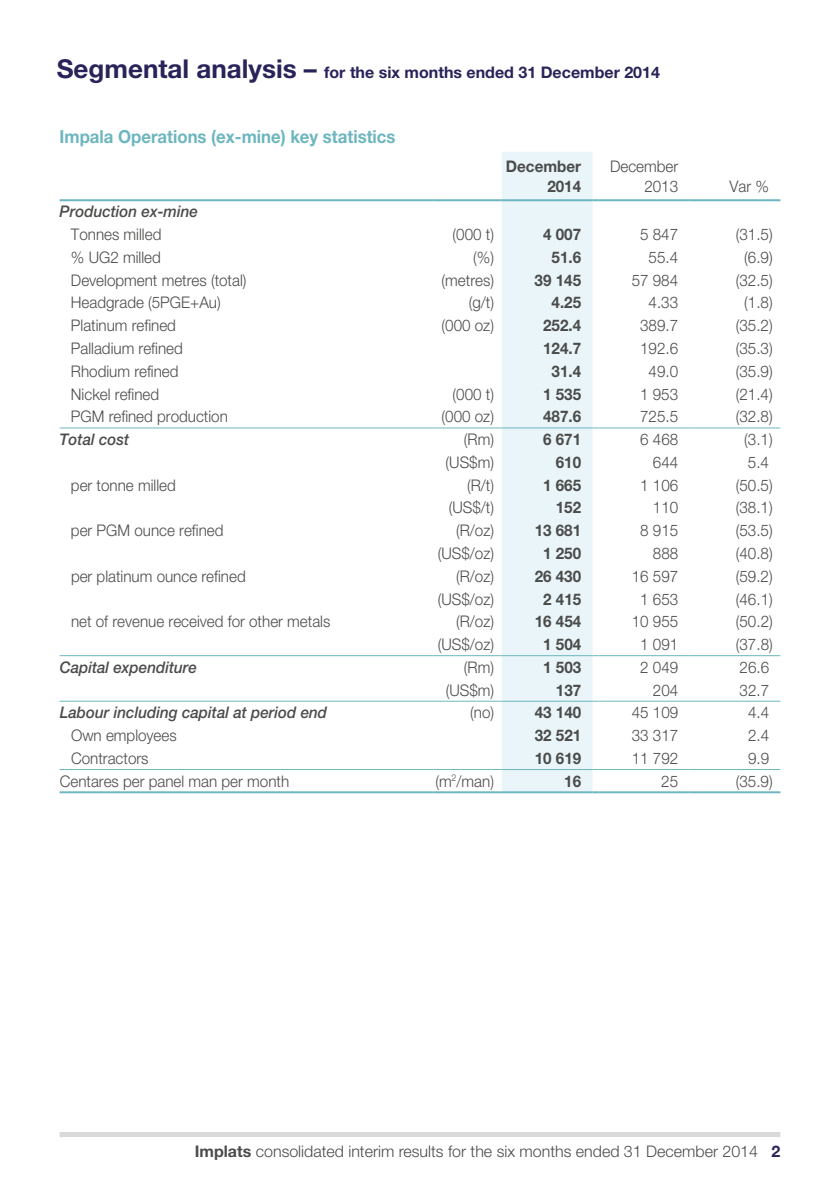
<style>
.page{position:relative;width:840px;height:1191px;background:#fff}
.page>*{position:absolute;margin:0;border:0;box-sizing:border-box;transform-origin:0 0}
.t1{font:700 18px "Helvetica Neue LT Std";color:#6db6bf;scale:.93 1}
.t2{font:300 16px/20px "Helvetica Neue LT Std";color:#4b4b4a;text-align:right;scale:.95 1}
.t3{font:700 16px/20px "Helvetica Neue LT Std";color:#4b4b4a;text-align:right;scale:.95 1}
.t4{font:italic 500 16px "Helvetica Neue LT Std";color:#4b4b4a;scale:.95 1}
.t5{font:300 16px "Helvetica Neue LT Std";color:#4b4b4a}
.t6{font:700 16px "Helvetica Neue LT Std";color:#282359}
.s1{font-size:26px}
.s2{font-weight:700}
.s3{font-weight:700;color:#282359}
</style>
<div class="page">
<div style="left:60px;top:1132px;width:720px;height:5px;background:#dadada"></div>
<svg style="left:501px;top:152px;width:91px;height:639px;fill:#e9f5f8"></svg>
<hr style="left:60px;top:199px;width:373px;height:2px;background:#6db6bf">
<hr style="left:433px;top:199px;width:68px;height:2px;background:#6db6bf">
<hr style="left:501px;top:199px;width:91px;height:2px;background:#6db6bf">
<svg style="left:592px;top:199px;width:6px;height:2px"></svg>
<hr style="left:598px;top:199px;width:91px;height:2px;background:#6db6bf">
<hr style="left:689px;top:199px;width:91px;height:2px;background:#6db6bf">
<hr style="left:60px;top:791px;width:373px;height:2px;background:#6db6bf">
<hr style="left:433px;top:791px;width:68px;height:2px;background:#6db6bf">
<hr style="left:501px;top:791px;width:91px;height:2px;background:#6db6bf">
<svg style="left:592px;top:791px;width:6px;height:2px"></svg>
<hr style="left:598px;top:791px;width:91px;height:2px;background:#6db6bf">
<hr style="left:689px;top:791px;width:91px;height:2px;background:#6db6bf">
<hr style="left:60px;top:769px;width:373px;height:1px;background:#6db6bf">
<hr style="left:433px;top:769px;width:68px;height:1px;background:#6db6bf">
<hr style="left:501px;top:769px;width:91px;height:1px;background:#6db6bf">
<hr style="left:598px;top:769px;width:91px;height:1px;background:#6db6bf">
<hr style="left:689px;top:769px;width:91px;height:1px;background:#6db6bf">
<hr style="left:60px;top:655px;width:373px;height:1px;background:#6db6bf">
<hr style="left:433px;top:655px;width:68px;height:1px;background:#6db6bf">
<hr style="left:501px;top:655px;width:91px;height:1px;background:#6db6bf">
<hr style="left:598px;top:655px;width:91px;height:1px;background:#6db6bf">
<hr style="left:689px;top:655px;width:91px;height:1px;background:#6db6bf">
<hr style="left:60px;top:700px;width:373px;height:1px;background:#6db6bf">
<hr style="left:433px;top:700px;width:68px;height:1px;background:#6db6bf">
<hr style="left:501px;top:700px;width:91px;height:1px;background:#6db6bf">
<hr style="left:598px;top:700px;width:91px;height:1px;background:#6db6bf">
<hr style="left:689px;top:700px;width:91px;height:1px;background:#6db6bf">
<hr style="left:60px;top:427px;width:373px;height:1px;background:#6db6bf">
<hr style="left:433px;top:427px;width:68px;height:1px;background:#6db6bf">
<hr style="left:501px;top:427px;width:91px;height:1px;background:#6db6bf">
<hr style="left:598px;top:427px;width:91px;height:1px;background:#6db6bf">
<hr style="left:689px;top:427px;width:91px;height:1px;background:#6db6bf">
<p class="t6" style="left:57px;top:62px;width:604px"><span class="s1">Segmental analysis –</span> for the six months ended 31 December 2014</p>
<p class="t1" style="left:60px;top:126px;width:362px">Impala Operations (ex-mine) key statistics</p>
<p class="t3" style="left:505px;top:156px;width:81px">December<br>2014</p>
<p class="t2" style="left:609px;top:156px;width:73px">December<br>2013</p>
<p class="t2" style="left:729px;top:176px;width:43px">Var %</p>
<p class="t4" style="left:60px;top:202px;width:147px">Production ex-mine</p>
<p class="t2" style="left:71px;top:224px;width:97px">Tonnes milled</p>
<p class="t2" style="left:452px;top:224px;width:45px">(000 t)</p>
<p class="t3" style="left:543px;top:224px;width:42px">4 007</p>
<p class="t2" style="left:639px;top:224px;width:42px">5 847</p>
<p class="t2" style="left:735px;top:224px;width:40px">(31.5)</p>
<p class="t2" style="left:71px;top:247px;width:96px">% UG2 milled</p>
<p class="t2" style="left:473px;top:247px;width:23px">(%)</p>
<p class="t3" style="left:551px;top:247px;width:33px">51.6</p>
<p class="t2" style="left:648px;top:247px;width:33px">55.4</p>
<p class="t2" style="left:743px;top:247px;width:31px">(6.9)</p>
<p class="t2" style="left:71px;top:270px;width:186px">Development metres (total)</p>
<p class="t2" style="left:441px;top:270px;width:57px">(metres)</p>
<p class="t3" style="left:534px;top:270px;width:50px">39 145</p>
<p class="t2" style="left:631px;top:270px;width:50px">57 984</p>
<p class="t2" style="left:735px;top:270px;width:40px">(32.5)</p>
<p class="t2" style="left:71px;top:292px;width:159px">Headgrade (5PGE+Au)</p>
<p class="t2" style="left:468px;top:292px;width:28px">(g/t)</p>
<p class="t3" style="left:551px;top:292px;width:33px">4.25</p>
<p class="t2" style="left:648px;top:292px;width:33px">4.33</p>
<p class="t2" style="left:743px;top:292px;width:31px">(1.8)</p>
<p class="t2" style="left:71px;top:315px;width:112px">Platinum refined</p>
<p class="t2" style="left:441px;top:315px;width:57px">(000 oz)</p>
<p class="t3" style="left:543px;top:315px;width:42px">252.4</p>
<p class="t2" style="left:639px;top:315px;width:42px">389.7</p>
<p class="t2" style="left:735px;top:315px;width:40px">(35.2)</p>
<p class="t2" style="left:71px;top:338px;width:119px">Palladium refined</p>
<p class="t3" style="left:543px;top:338px;width:42px">124.7</p>
<p class="t2" style="left:639px;top:338px;width:42px">192.6</p>
<p class="t2" style="left:735px;top:338px;width:40px">(35.3)</p>
<p class="t2" style="left:71px;top:361px;width:115px">Rhodium refined</p>
<p class="t3" style="left:551px;top:361px;width:33px">31.4</p>
<p class="t2" style="left:648px;top:361px;width:33px">49.0</p>
<p class="t2" style="left:735px;top:361px;width:40px">(35.9)</p>
<p class="t2" style="left:71px;top:383px;width:94px">Nickel refined</p>
<p class="t2" style="left:452px;top:383px;width:45px">(000 t)</p>
<p class="t3" style="left:543px;top:383px;width:42px">1 535</p>
<p class="t2" style="left:639px;top:383px;width:42px">1 953</p>
<p class="t2" style="left:735px;top:383px;width:40px">(21.4)</p>
<p class="t2" style="left:71px;top:406px;width:167px">PGM refined production</p>
<p class="t2" style="left:441px;top:406px;width:57px">(000 oz)</p>
<p class="t3" style="left:543px;top:406px;width:42px">487.6</p>
<p class="t2" style="left:639px;top:406px;width:42px">725.5</p>
<p class="t2" style="left:735px;top:406px;width:40px">(32.8)</p>
<p class="t4" style="left:60px;top:430px;width:75px">Total cost</p>
<p class="t2" style="left:463px;top:429px;width:33px">(Rm)</p>
<p class="t3" style="left:543px;top:429px;width:42px">6 671</p>
<p class="t2" style="left:639px;top:429px;width:42px">6 468</p>
<p class="t2" style="left:743px;top:429px;width:31px">(3.1)</p>
<p class="t2" style="left:445px;top:452px;width:52px">(US$m)</p>
<p class="t3" style="left:555px;top:452px;width:28px">610</p>
<p class="t2" style="left:652px;top:452px;width:28px">644</p>
<p class="t2" style="left:747px;top:452px;width:24px">5.4</p>
<p class="t2" style="left:71px;top:474px;width:112px">per tonne milled</p>
<p class="t2" style="left:466px;top:474px;width:30px">(R/t)</p>
<p class="t3" style="left:543px;top:474px;width:42px">1 665</p>
<p class="t2" style="left:639px;top:474px;width:42px">1 106</p>
<p class="t2" style="left:735px;top:474px;width:40px">(50.5)</p>
<p class="t2" style="left:448px;top:497px;width:49px">(US$/t)</p>
<p class="t3" style="left:555px;top:497px;width:28px">152</p>
<p class="t2" style="left:652px;top:497px;width:28px">110</p>
<p class="t2" style="left:735px;top:497px;width:40px">(38.1)</p>
<p class="t2" style="left:71px;top:520px;width:162px">per PGM ounce refined</p>
<p class="t2" style="left:456px;top:520px;width:42px">(R/oz)</p>
<p class="t3" style="left:534px;top:520px;width:50px">13 681</p>
<p class="t2" style="left:639px;top:520px;width:42px">8 915</p>
<p class="t2" style="left:735px;top:520px;width:40px">(53.5)</p>
<p class="t2" style="left:437px;top:543px;width:61px">(US$/oz)</p>
<p class="t3" style="left:543px;top:543px;width:42px">1 250</p>
<p class="t2" style="left:652px;top:543px;width:28px">888</p>
<p class="t2" style="left:735px;top:543px;width:40px">(40.8)</p>
<p class="t2" style="left:71px;top:566px;width:185px">per platinum ounce refined</p>
<p class="t2" style="left:456px;top:566px;width:42px">(R/oz)</p>
<p class="t3" style="left:534px;top:566px;width:50px">26 430</p>
<p class="t2" style="left:631px;top:566px;width:50px">16 597</p>
<p class="t2" style="left:735px;top:566px;width:40px">(59.2)</p>
<p class="t2" style="left:437px;top:588px;width:61px">(US$/oz)</p>
<p class="t3" style="left:543px;top:588px;width:42px">2 415</p>
<p class="t2" style="left:640px;top:588px;width:42px">1 653</p>
<p class="t2" style="left:735px;top:588px;width:40px">(46.1)</p>
<p class="t2" style="left:71px;top:611px;width:274px">net of revenue received for other metals</p>
<p class="t2" style="left:456px;top:611px;width:42px">(R/oz)</p>
<p class="t3" style="left:534px;top:611px;width:50px">16 454</p>
<p class="t2" style="left:631px;top:611px;width:50px">10 955</p>
<p class="t2" style="left:735px;top:611px;width:40px">(50.2)</p>
<p class="t2" style="left:437px;top:634px;width:61px">(US$/oz)</p>
<p class="t3" style="left:543px;top:634px;width:42px">1 504</p>
<p class="t2" style="left:640px;top:634px;width:42px">1 091</p>
<p class="t2" style="left:735px;top:634px;width:40px">(37.8)</p>
<p class="t4" style="left:60px;top:657px;width:146px">Capital expenditure</p>
<p class="t2" style="left:463px;top:657px;width:33px">(Rm)</p>
<p class="t3" style="left:543px;top:657px;width:42px">1 503</p>
<p class="t2" style="left:640px;top:657px;width:42px">2 049</p>
<p class="t2" style="left:739px;top:657px;width:33px">26.6</p>
<p class="t2" style="left:445px;top:679px;width:52px">(US$m)</p>
<p class="t3" style="left:555px;top:679px;width:28px">137</p>
<p class="t2" style="left:652px;top:679px;width:28px">204</p>
<p class="t2" style="left:739px;top:679px;width:33px">32.7</p>
<p class="t4" style="left:60px;top:703px;width:283px">Labour including capital at period end</p>
<p class="t2" style="left:470px;top:702px;width:27px">(no)</p>
<p class="t3" style="left:534px;top:702px;width:50px">43 140</p>
<p class="t2" style="left:631px;top:702px;width:50px">45 109</p>
<p class="t2" style="left:747px;top:702px;width:24px">4.4</p>
<p class="t2" style="left:71px;top:725px;width:113px">Own employees</p>
<p class="t3" style="left:534px;top:725px;width:50px">32 521</p>
<p class="t2" style="left:631px;top:725px;width:50px">33 317</p>
<p class="t2" style="left:747px;top:725px;width:24px">2.4</p>
<p class="t2" style="left:71px;top:748px;width:83px">Contractors</p>
<p class="t3" style="left:534px;top:748px;width:50px">10 619</p>
<p class="t2" style="left:631px;top:748px;width:50px">11 792</p>
<p class="t2" style="left:747px;top:748px;width:24px">9.9</p>
<p class="t2" style="left:60px;top:770px;width:243px">Centares per panel man per month</p>
<p class="t2" style="left:435px;top:770px;width:63px">(m<sup>2</sup>/man)</p>
<p class="t3" style="left:564px;top:770px;width:19px">16</p>
<p class="t2" style="left:661px;top:770px;width:19px">25</p>
<p class="t2" style="left:735px;top:770px;width:40px">(35.9)</p>
<p class="t5" style="left:195px;top:1141px;width:586px"><span class="s2">Implats</span> consolidated interim results for the six months ended 31 December 2014 <span class="s3">2</span></p>
</div>
